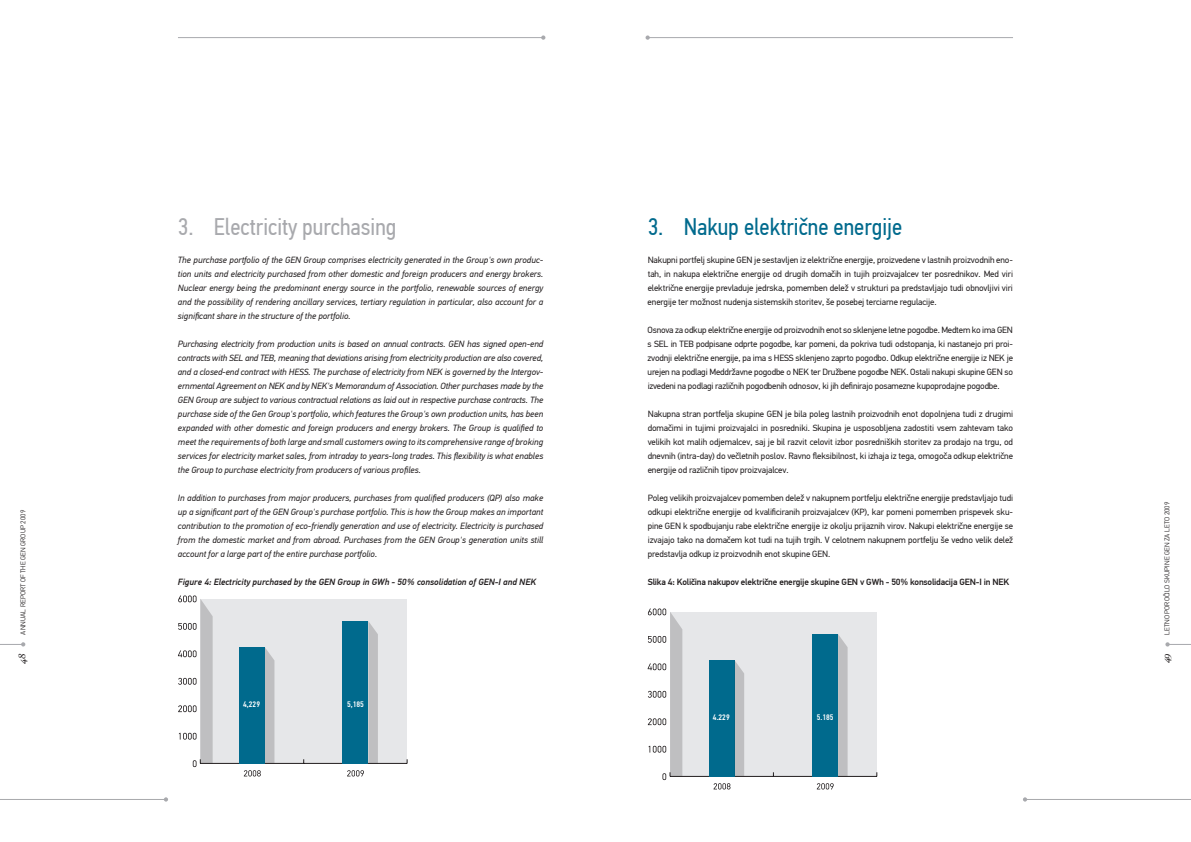
<style>
.page{position:relative;width:1191px;height:842px;background:#fff}
.page>*{position:absolute;margin:0;border:0;box-sizing:border-box;transform-origin:0 0}
.t1{font:24px "PF Din Text Cond Pro";color:#006a8d}
.t2{font:24px "PF Din Text Cond Pro";color:#a8a9ad}
.t3{font:italic 10px "Constantia";color:#231f20}
.t4{font:italic 9px/14px "PF Din Text Pro";color:#231f20;text-align:justify}
.t5{font:9px/14px "PF Din Text Pro";letter-spacing:-.01em;color:#231f20;text-align:justify}
.t6{font:500 9px "PF Din Text Pro";letter-spacing:-.02em;color:#231f20}
.t7{font:italic 500 9px "PF Din Text Pro";color:#231f20}
.t8{font:500 8px "PF Din Text Cond Pro";color:#fff}
.t9{font:300 7px "PF Din Text Pro";color:#231f20}
</style>
<div class="page">
<svg style="left:0;top:642px;width:25px;height:4px"></svg>
<svg style="left:541px;top:35px;width:4px;height:5px"></svg>
<hr style="left:178px;top:37px;width:365px;height:1px;background:#a8a9ad">
<hr style="left:0;top:799px;width:166px;height:1px;background:#a8a9ad">
<svg style="left:164px;top:797px;width:4px;height:4px"></svg>
<svg style="left:1165px;top:642px;width:26px;height:4px"></svg>
<svg style="left:645px;top:35px;width:5px;height:5px"></svg>
<hr style="left:647px;top:37px;width:366px;height:1px;background:#a8a9ad">
<hr style="left:1025px;top:799px;width:166px;height:1px;background:#a8a9ad">
<svg style="left:1023px;top:797px;width:4px;height:4px"></svg>
<div style="left:670px;top:612px;width:207px;height:164px;background:#e6e7e9"></div>
<hr style="left:670px;top:776px;width:207px;height:1px;background:#231f20">
<div style="left:709px;top:660px;width:25px;height:116px;background:#006a8d"></div>
<div style="left:812px;top:634px;width:26px;height:142px;background:#006a8d"></div>
<svg style="left:713px;top:783px;width:120px;height:6px"></svg>
<svg style="left:647px;top:608px;width:35px;height:172px"></svg>
<svg style="left:734px;top:660px;width:10px;height:116px"></svg>
<svg style="left:838px;top:634px;width:9px;height:142px"></svg>
<div style="left:200px;top:599px;width:207px;height:164px;background:#e6e7e9"></div>
<hr style="left:200px;top:763px;width:207px;height:1px;background:#231f20">
<div style="left:239px;top:647px;width:26px;height:116px;background:#006a8d"></div>
<div style="left:342px;top:621px;width:26px;height:142px;background:#006a8d"></div>
<svg style="left:244px;top:770px;width:120px;height:6px"></svg>
<svg style="left:178px;top:595px;width:35px;height:172px"></svg>
<svg style="left:265px;top:648px;width:9px;height:115px"></svg>
<svg style="left:368px;top:621px;width:10px;height:142px"></svg>
<p class="t9" style="left:19px;top:634px;width:126px;rotate:-90deg">ANNUAL REPORT OF THE GEN GROUP 2009</p>
<p class="t3" style="left:15px;top:664px;width:12px;rotate:-90deg">48</p>
<p class="t2" style="left:178px;top:213px;width:220px">3. Electricity purchasing</p>
<p class="t4" style="left:178px;top:253px;width:367px">The purchase portfolio of the GEN Group comprises electricity generated in the Group's own produc&shy;tion units and electricity purchased from other domestic and foreign producers and energy brokers.<br>Nuclear energy being the predominant energy source in the portfolio, renewable sources of energy and the possibility of rendering ancillary services, tertiary regulation in particular, also account for a significant share in the structure of the portfolio.</p>
<p class="t4" style="left:178px;top:337px;width:367px">Purchasing electricity from production units is based on annual contracts. GEN has signed open-end contracts with SEL and TEB, meaning that deviations arising from electricity production are also covered, and a closed-end contract with HESS. The purchase of electricity from NEK is governed by the Intergov&shy;ernmental Agreement on NEK and by NEK's Memorandum of Association. Other purchases made by the GEN Group are subject to various contractual relations as laid out in respective purchase contracts. The purchase side of the Gen Group's portfolio, which features the Group's own production units, has been expanded with other domestic and foreign producers and energy brokers. The Group is qualified to meet the requirements of both large and small customers owing to its comprehensive range of broking services for electricity market sales, from intraday to years-long trades. This flexibility is what enables the Group to purchase electricity from producers of various profiles.</p>
<p class="t4" style="left:178px;top:491px;width:367px">In addition to purchases from major producers, purchases from qualified producers (QP) also make up a significant part of the GEN Group's purchase portfolio. This is how the Group makes an important contribution to the promotion of eco-friendly generation and use of electricity. Electricity is purchased from the domestic market and from abroad. Purchases from the GEN Group's generation units still account for a large part of the entire purchase portfolio.</p>
<p class="t7" style="left:178px;top:577px;width:359px">Figure 4: Electricity purchased by the GEN Group in GWh - 50% consolidation of GEN-I and NEK</p>
<p class="t8" style="left:243px;top:700px;width:18px">4,229</p>
<p class="t8" style="left:347px;top:700px;width:18px">5,185</p>
<p class="t1" style="left:647px;top:213px;width:256px">3. Nakup električne energije</p>
<p class="t5" style="left:647px;top:253px;width:367px">Nakupni portfelj skupine GEN je sestavljen iz električne energije, proizvedene v lastnih proizvodnih eno&shy;tah, in nakupa električne energije od drugih domačih in tujih proizvajalcev ter posrednikov. Med viri električne energije prevladuje jedrska, pomemben delež v strukturi pa predstavljajo tudi obnovljivi viri energije ter možnost nudenja sistemskih storitev, še posebej terciarne regulacije.</p>
<p class="t5" style="left:647px;top:323px;width:367px">Osnova za odkup električne energije od proizvodnih enot so sklenjene letne pogodbe. Medtem ko ima GEN s SEL in TEB podpisane odprte pogodbe, kar pomeni, da pokriva tudi odstopanja, ki nastanejo pri proi&shy;zvodnji električne energije, pa ima s HESS sklenjeno zaprto pogodbo. Odkup električne energije iz NEK je urejen na podlagi Meddržavne pogodbe o NEK ter Družbene pogodbe NEK. Ostali nakupi skupine GEN so izvedeni na podlagi različnih pogodbenih odnosov, ki jih definirajo posamezne kupoprodajne pogodbe.</p>
<p class="t5" style="left:647px;top:407px;width:367px">Nakupna stran portfelja skupine GEN je bila poleg lastnih proizvodnih enot dopolnjena tudi z drugimi domačimi in tujimi proizvajalci in posredniki. Skupina je usposobljena zadostiti vsem zahtevam tako velikih kot malih odjemalcev, saj je bil razvit celovit izbor posredniških storitev za prodajo na trgu, od dnevnih (intra-day) do večletnih poslov. Ravno fleksibilnost, ki izhaja iz tega, omogoča odkup električne energije od različnih tipov proizvajalcev.</p>
<p class="t5" style="left:647px;top:491px;width:367px">Poleg velikih proizvajalcev pomemben delež v nakupnem portfelju električne energije predstavljajo tudi odkupi električne energije od kvalificiranih proizvajalcev (KP), kar pomeni pomemben prispevek sku&shy;pine GEN k spodbujanju rabe električne energije iz okolju prijaznih virov. Nakupi električne energije se izvajajo tako na domačem kot tudi na tujih trgih. V celotnem nakupnem portfelju še vedno velik delež predstavlja odkup iz proizvodnih enot skupine GEN.</p>
<p class="t6" style="left:648px;top:577px;width:363px">Slika 4: Količina nakupov električne energije skupine GEN v GWh - 50% konsolidacija GEN-I in NEK</p>
<p class="t8" style="left:713px;top:713px;width:18px">4.229</p>
<p class="t8" style="left:816px;top:713px;width:18px">5.185</p>
<p class="t9" style="left:1163px;top:635px;width:134px;rotate:-90deg">LETNO POROČILO SKUPINE GEN ZA LETO 2009</p>
<p class="t3" style="left:1159px;top:663px;width:12px;rotate:-90deg">49</p>
</div>
